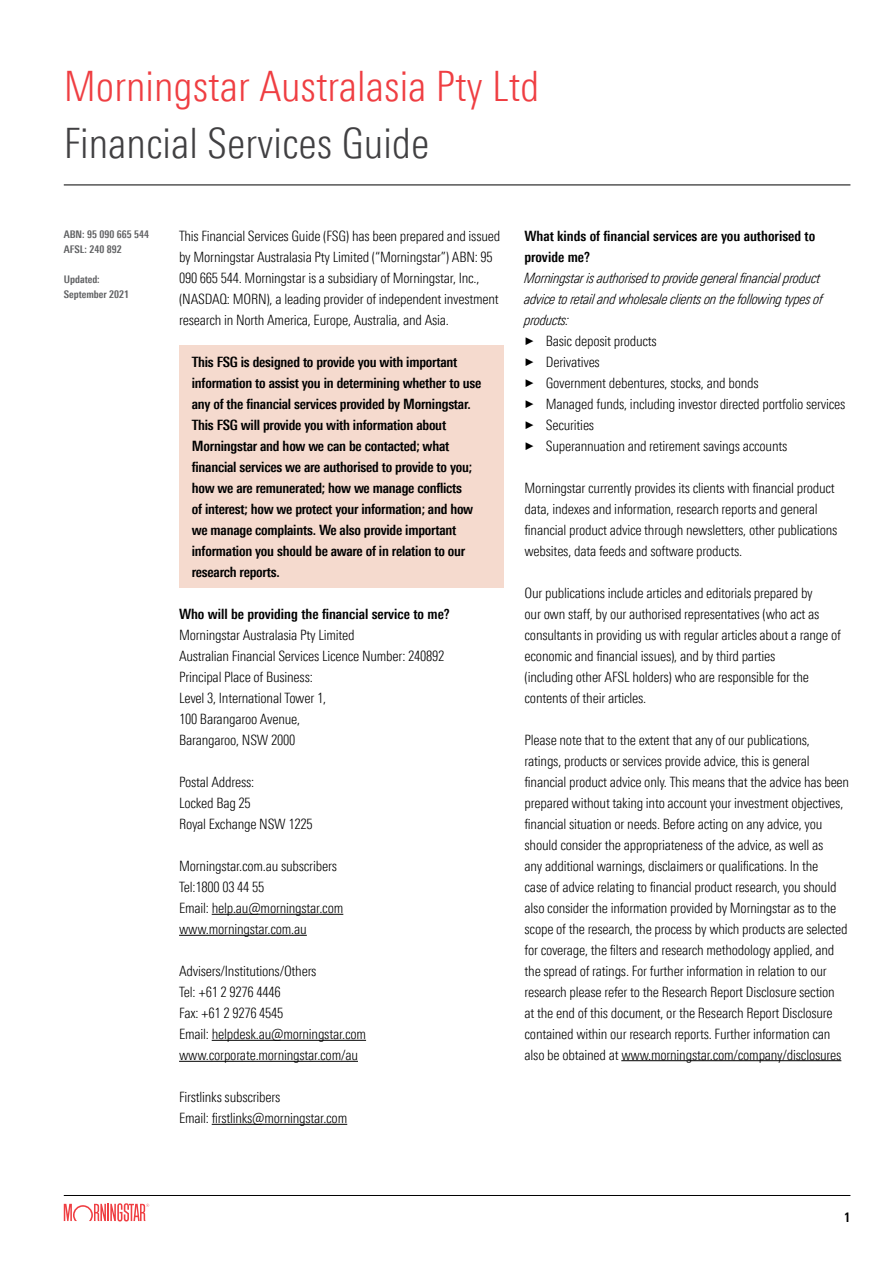
<style>
.page{position:relative;width:893px;height:1263px;background:#fff}
.page>*{position:absolute;margin:0;border:0;box-sizing:border-box;transform-origin:0 0}
.t1{font:300 condensed 42px "Univers Nextfor MORN";color:#ef3e42}
.t2{font:300 condensed 42px "Univers Nextfor MORN";color:#414042}
.t3{font:300 condensed 14.25px/21px "Univers Nextfor MORN";letter-spacing:-.015em;color:#000}
.t4{font:700 condensed 14.25px/21px "Univers Nextfor MORN";letter-spacing:-.015em;color:#000}
.t5{font:italic 300 condensed 14.25px/21px "Univers Nextfor MORN";letter-spacing:-.015em;color:#000}
.t6{font:700 condensed 13.2px "Univers Nextfor MORN";color:#000}
.t7{font:700 condensed 10.5px/15px "Univers Nextfor MORN";color:#5f6062}
</style>
<div class="page">
<hr style="left:64px;top:1195px;width:786px;height:1px;background:#000">
<hr style="left:64px;top:185px;width:786px;height:1px;background:#000">
<svg style="left:64px;top:1203px;width:85px;height:18px"></svg>
<div style="left:179px;top:345px;width:324px;height:242px;background:#f5dace"></div>
<hr style="left:212px;top:914px;width:131px;height:1px;background:#000">
<hr style="left:179px;top:935px;width:128px;height:1px;background:#000">
<hr style="left:212px;top:1040px;width:154px;height:1px;background:#000">
<hr style="left:179px;top:1061px;width:179px;height:1px;background:#000">
<hr style="left:212px;top:1124px;width:135px;height:1px;background:#000">
<hr style="left:621px;top:1060px;width:220px;height:1px;background:#000">
<h1 class="t1" style="left:64px;top:62px;width:477px">Morningstar Australasia Pty Ltd</h1>
<h1 class="t2" style="left:64px;top:119px;width:367px">Financial Services Guide</h1>
<p class="t7" style="left:64px;top:226px;width:87px">ABN: 95 090 665 544<br>AFSL: 240 892</p>
<p class="t7" style="left:64px;top:271px;width:67px">Updated:<br>September 2021</p>
<p class="t3" style="left:179px;top:225px;width:323px">This Financial Services Guide (FSG) has been prepared and issued by Morningstar Australasia Pty Limited (“Morningstar”) ABN: 95<br>090 665 544. Morningstar is a subsidiary of Morningstar, Inc., (NASDAQ: MORN), a leading provider of independent investment research in North America, Europe, Australia, and Asia.</p>
<p class="t4" style="left:192px;top:351px;width:291px">This FSG is designed to provide you with important information to assist you in determining whether to use any of the financial services provided by Morningstar.<br>This FSG will provide you with information about Morningstar and how we can be contacted; what financial services we are authorised to provide to you; how we are remunerated; how we manage conflicts<br>of interest; how we protect your information; and how we manage complaints. We also provide important information you should be aware of in relation to our research reports.</p>
<p class="t4" style="left:179px;top:603px;width:272px">Who will be providing the financial service to me?</p>
<p class="t3" style="left:179px;top:625px;width:267px">Morningstar Australasia Pty Limited<br>Australian Financial Services Licence Number: 240892<br>Principal Place of Business:<br>Level 3, International Tower 1,<br>100 Barangaroo Avenue,<br>Barangaroo, NSW 2000</p>
<p class="t3" style="left:179px;top:772px;width:135px">Postal Address:<br>Locked Bag 25<br>Royal Exchange NSW 1225</p>
<p class="t3" style="left:179px;top:856px;width:166px">Morningstar.com.au subscribers<br>Tel:1800 03 44 55<br>Email: help.au@morningstar.com www.morningstar.com.au</p>
<p class="t3" style="left:179px;top:961px;width:188px">Advisers/Institutions/Others<br>Tel: +61 2 9276 4446<br>Fax: +61 2 9276 4545<br>Email: helpdesk.au@morningstar.com www.corporate.morningstar.com/au</p>
<p class="t3" style="left:179px;top:1087px;width:170px">Firstlinks subscribers<br>Email: firstlinks@morningstar.com</p>
<p class="t4" style="left:525px;top:225px;width:292px">What kinds of financial services are you authorised to provide me?</p>
<p class="t5" style="left:525px;top:267px;width:300px">Morningstar is authorised to provide general financial product advice to retail and wholesale clients on the following types of products:</p>
<p class="t3" style="left:546px;top:330px;width:301px">Basic deposit products<br>Derivatives<br>Government debentures, stocks, and bonds<br>Managed funds, including investor directed portfolio services Securities<br>Superannuation and retirement savings accounts</p>
<p class="t3" style="left:525px;top:477px;width:314px">Morningstar currently provides its clients with financial product data, indexes and information, research reports and general financial product advice through newsletters, other publications websites, data feeds and software products.</p>
<p class="t3" style="left:525px;top:582px;width:318px">Our publications include articles and editorials prepared by<br>our own staff, by our authorised representatives (who act as consultants in providing us with regular articles about a range of economic and financial issues), and by third parties<br>(including other AFSL holders) who are responsible for the contents of their articles.</p>
<p class="t3" style="left:525px;top:729px;width:326px">Please note that to the extent that any of our publications, ratings, products or services provide advice, this is general financial product advice only. This means that the advice has been prepared without taking into account your investment objectives, financial situation or needs. Before acting on any advice, you should consider the appropriateness of the advice, as well as<br>any additional warnings, disclaimers or qualifications. In the<br>case of advice relating to financial product research, you should also consider the information provided by Morningstar as to the scope of the research, the process by which products are selected for coverage, the filters and research methodology applied, and the spread of ratings. For further information in relation to our research please refer to the Research Report Disclosure section<br>at the end of this document, or the Research Report Disclosure contained within our research reports. Further information can also be obtained at www.morningstar.com/company/disclosures</p>
<p class="t6" style="left:844px;top:1209px;width:8px">1</p>
</div>
